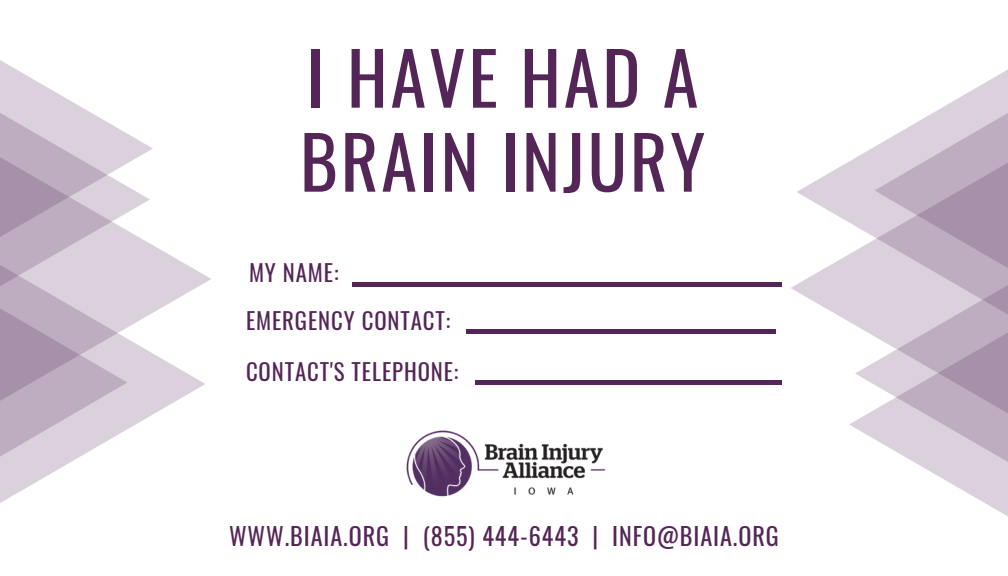
<style>
.page{position:relative;width:1008px;height:576px;background:#fff}
.page>*{position:absolute;margin:0;border:0;box-sizing:border-box;transform-origin:0 0}
.t1{font:72.4px/84px "Oswald";letter-spacing:.04em;color:#542657}
.t2{font:24px "Oswald";letter-spacing:.04em;color:#542657}
.t3{font:22.8px/48px "Oswald";letter-spacing:.04em;color:#542657}
</style>
<div class="page">
<svg style="left:796px;top:69px;width:212px;height:253px"></svg>
<svg style="left:855px;top:252px;width:153px;height:51px;fill:#dbd1dc"></svg>
<svg style="left:849px;top:303px;width:159px;height:213px"></svg>
<svg style="left:0;top:245px;width:206px;height:258px"></svg>
<svg style="left:0;top:270px;width:150px;height:51px;fill:#dbd1dc"></svg>
<svg style="left:0;top:60px;width:153px;height:210px"></svg>
<img style="left:406px;top:430px;width:200px;height:67px">
<div style="left:352px;top:282px;width:23px;height:5px;background:#542657"></div>
<div style="left:759px;top:282px;width:23px;height:5px;background:#542657"></div>
<div style="left:374px;top:282px;width:158px;height:5px;background:#542657"></div>
<div style="left:532px;top:282px;width:158px;height:5px;background:#542657"></div>
<div style="left:690px;top:282px;width:70px;height:5px;background:#542657"></div>
<hr style="left:466px;top:329px;width:24px;height:4px;background:#542657">
<hr style="left:752px;top:329px;width:24px;height:4px;background:#542657">
<hr style="left:490px;top:329px;width:169px;height:4px;background:#542657">
<hr style="left:658px;top:329px;width:94px;height:4px;background:#542657">
<hr style="left:475px;top:380px;width:24px;height:4px;background:#542657">
<hr style="left:758px;top:380px;width:24px;height:4px;background:#542657">
<hr style="left:499px;top:380px;width:169px;height:4px;background:#542657">
<hr style="left:667px;top:380px;width:91px;height:4px;background:#542657">
<h1 class="t1" style="left:300px;top:33px;width:407px">I HAVE HAD A<br>BRAIN INJURY</h1>
<p class="t3" style="left:246px;top:247px;width:206px">MY NAME:<br>EMERGENCY CONTACT:</p>
<p class="t3" style="left:246px;top:346px;width:214px">CONTACT'S TELEPHONE:</p>
<p class="t2" style="left:229px;top:517px;width:551px">WWW.BIAIA.ORG | (855) 444-6443 | INFO@BIAIA.ORG</p>
</div>
